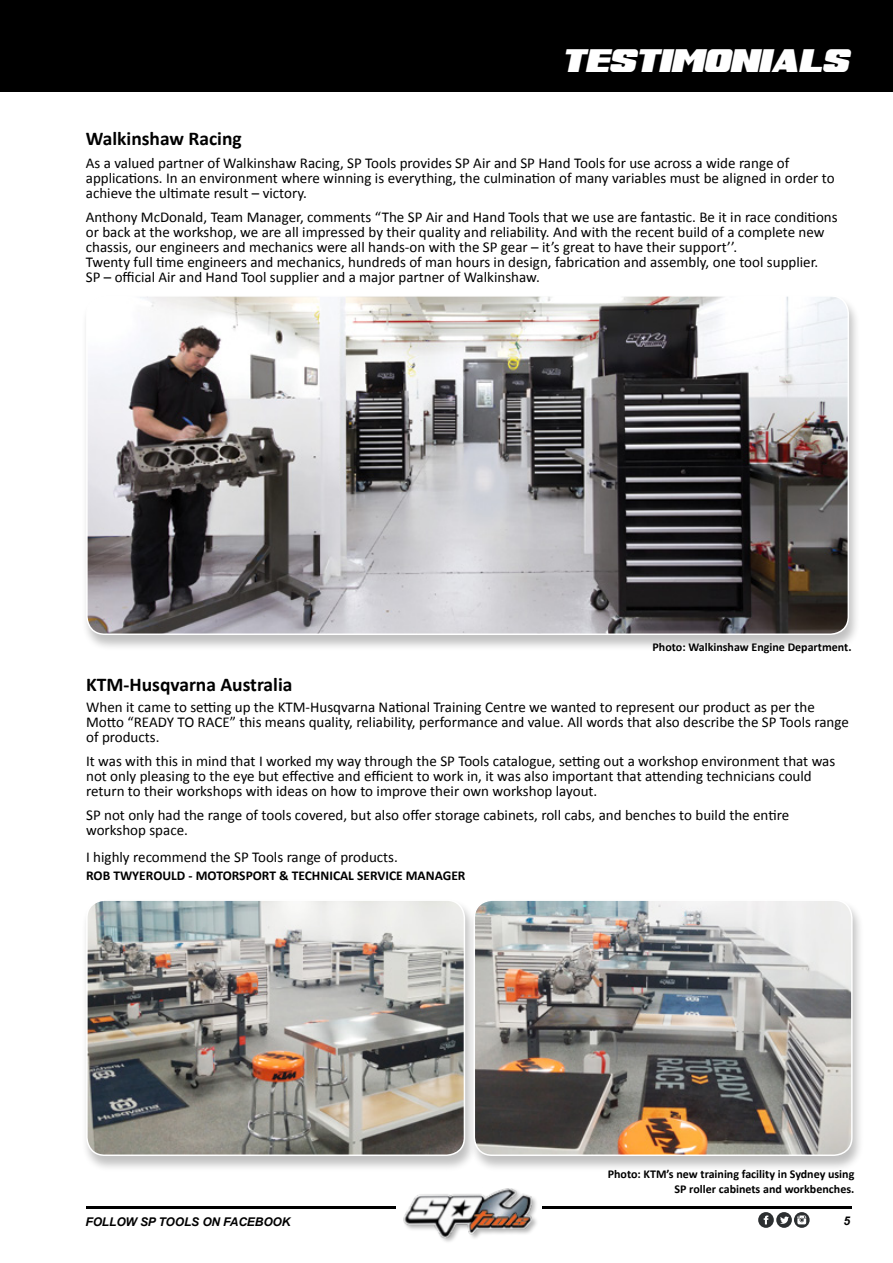
<style>
.page{position:relative;width:893px;height:1263px;background:#fff}
.page>*{position:absolute;margin:0;border:0;box-sizing:border-box;transform-origin:0 0}
.t1{font:italic 28.5px "Super Retro M54";color:#fff}
.t2{font:700 19.5px "Calibri";color:#000}
.t3{font:15px/15px "Calibri";color:#000}
.t4{font:700 13.5px "Calibri";color:#000}
.t5{font:700 12px/14.4px "Calibri";color:#000;text-align:right}
.t6{font:italic 700 12px "Arial";letter-spacing:-.01em;color:#000}
</style>
<div class="page">
<div style="left:0;top:0;width:893px;height:92px;background:#000"></div>
<div style="left:82px;top:295px;width:779px;height:356px;background:#000;opacity:.25"></div>
<img style="left:87px;top:296px;width:761px;height:338px">
<div style="left:86px;top:295px;width:763px;height:340px;border:2px solid #fff;border-radius:18px"></div>
<div style="left:82px;top:899px;width:396px;height:272px;background:#000;opacity:.25"></div>
<img style="left:87px;top:900px;width:377px;height:255px">
<div style="left:86px;top:899px;width:379px;height:257px;border:2px solid #fff;border-radius:18px"></div>
<div style="left:469px;top:899px;width:396px;height:272px;background:#000;opacity:.25"></div>
<img style="left:474px;top:900px;width:378px;height:255px">
<div style="left:474px;top:899px;width:379px;height:257px;border:2px solid #fff;border-radius:18px"></div>
<svg style="left:794px;top:1212px;width:16px;height:16px"></svg>
<svg style="left:776px;top:1212px;width:16px;height:16px"></svg>
<svg style="left:758px;top:1212px;width:16px;height:16px"></svg>
<svg style="left:764px;top:1215px;width:4px;height:9px"></svg>
<svg style="left:797px;top:1215px;width:9px;height:9px"></svg>
<svg style="left:780px;top:1216px;width:9px;height:8px"></svg>
<img style="left:403px;top:1188px;width:133px;height:53px">
<hr style="left:542px;top:1206px;width:309px;height:2px;background:#000">
<hr style="left:86px;top:1206px;width:310px;height:2px;background:#000">
<h2 class="t2" style="left:86px;top:126px;width:157px">Walkinshaw Racing</h2>
<h1 class="t1" style="left:562px;top:49px;width:288px">TESTIMONIALS</h1>
<p class="t3" style="left:86px;top:156px;width:750px">As a valued partner of Walkinshaw Racing, SP Tools provides SP Air and SP Hand Tools for use across a wide range of applications. In an environment where winning is everything, the culmination of many variables must be aligned in order to achieve the ultimate result – victory.</p>
<p class="t3" style="left:86px;top:210px;width:753px">Anthony McDonald, Team Manager, comments “The SP Air and Hand Tools that we use are fantastic. Be it in race conditions or back at the workshop, we are all impressed by their quality and reliability. And with the recent build of a complete new chassis, our engineers and mechanics were all hands-on with the SP gear – it’s great to have their support’’.<br>Twenty full time engineers and mechanics, hundreds of man hours in design, fabrication and assembly, one tool supplier.<br>SP – official Air and Hand Tool supplier and a major partner of Walkinshaw.</p>
<h2 class="t2" style="left:86px;top:672px;width:208px">KTM-Husqvarna Australia</h2>
<p class="t5" style="left:652px;top:639px;width:200px">Photo: Walkinshaw Engine Department.</p>
<p class="t3" style="left:86px;top:699px;width:764px">When it came to setting up the KTM-Husqvarna National Training Centre we wanted to represent our product as per the<br>Motto “READY TO RACE” this means quality, reliability, performance and value. All words that also describe the SP Tools range of products.</p>
<p class="t3" style="left:86px;top:753px;width:751px">It was with this in mind that I worked my way through the SP Tools catalogue, setting out a workshop environment that was not only pleasing to the eye but effective and efficient to work in, it was also important that attending technicians could return to their workshops with ideas on how to improve their own workshop layout.</p>
<p class="t3" style="left:86px;top:807px;width:705px">SP not only had the range of tools covered, but also offer storage cabinets, roll cabs, and benches to build the entire workshop space.</p>
<p class="t3" style="left:86px;top:849px;width:313px">I highly recommend the SP Tools range of products.</p>
<p class="t4" style="left:86px;top:867px;width:381px">ROB TWYEROULD - MOTORSPORT &amp; TECHNICAL SERVICE MANAGER</p>
<p class="t5" style="left:608px;top:1167px;width:248px">Photo: KTM’s new training facility in Sydney using<br>SP roller cabinets and workbenches.</p>
<p class="t6" style="left:86px;top:1213px;width:206px">FOLLOW SP TOOLS ON FACEBOOK</p>
<p class="t6" style="left:843px;top:1213px;width:8px">5</p>
</div>
